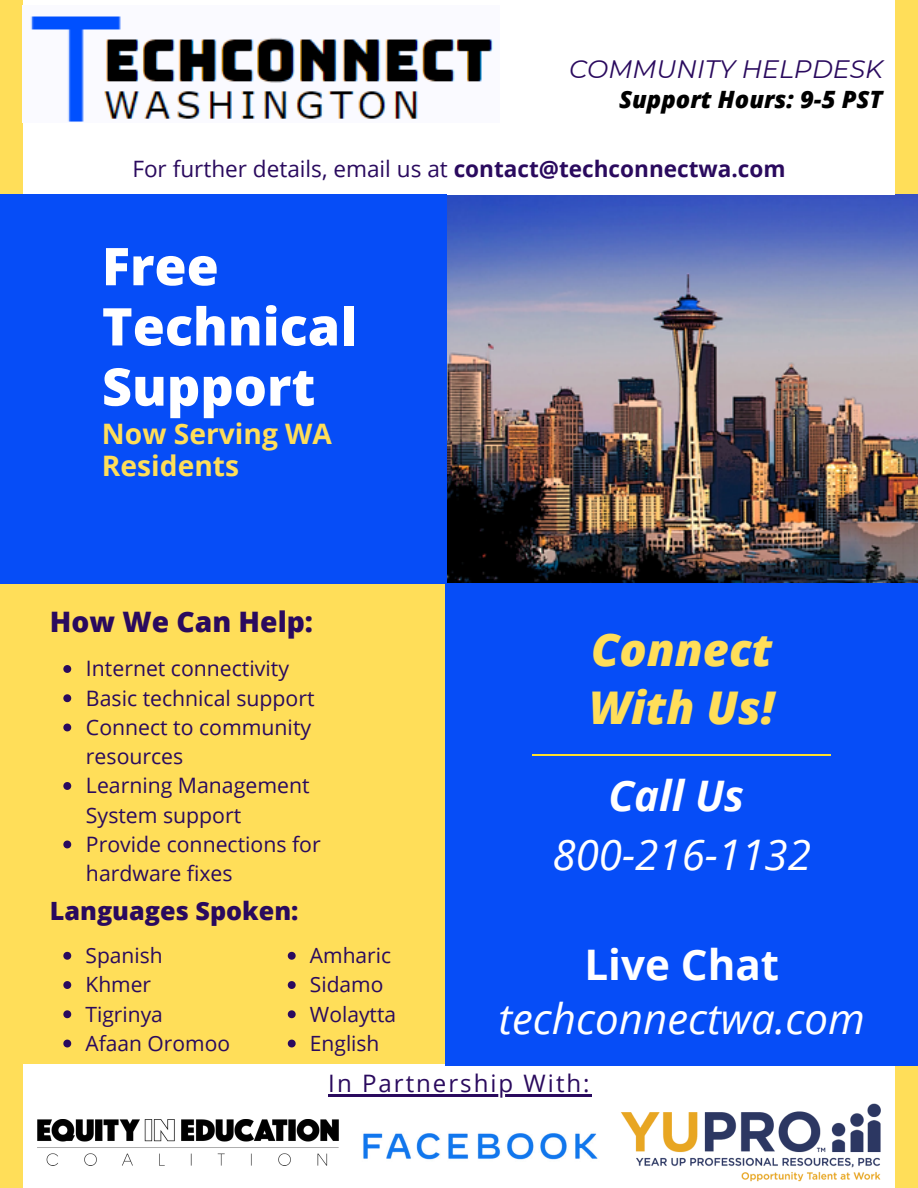
<style>
.page{position:relative;width:918px;height:1188px;background:#ffde59}
.page>*{position:absolute;margin:0;border:0;box-sizing:border-box;transform-origin:0 0}
.t1{font:800 52.05px/60.2px "Open Sans";color:#fff}
.t2{font:italic 800 45.15px/58.1px "Open Sans";color:#ffde59}
.t3{font:italic 42.15px "Open Sans";color:#fff}
.t4{font:700 42.15px "Open Sans";color:#fff}
.t5{font:italic 700 42.15px "Open Sans";color:#fff}
.t6{font:700 28.2px/31.5px "Open Sans";color:#ffde59}
.t7{font:800 28.2px "Open Sans";color:#2a0a5e}
.t8{font:italic 25.2px "Montserrat";color:#2a0a5e}
.t9{font:800 25.2px "Open Sans";color:#2a0a5e}
.t10{font:24px "Open Sans";letter-spacing:.085em;color:#2a0a5e}
.t11{font:italic 800 23.85px "Open Sans";color:#000}
.t12{font:22.5px "Open Sans";color:#2a0a5e}
.t13{font:21.3px/29.2px "Open Sans";color:#2a0a5e}
.t14{font:21px "Open Sans";color:#2a0a5e}
.s1{font-weight:700}
</style>
<div class="page">
<img style="left:447px;top:195px;width:471px;height:388px">
<div style="left:23px;top:0;width:872px;height:195px;background:#fff"></div>
<div style="left:0;top:195px;width:447px;height:389px;background:#064df7"></div>
<div style="left:23px;top:1065px;width:872px;height:123px;background:#fff"></div>
<div style="left:446px;top:583px;width:472px;height:483px;background:#064df7"></div>
<hr style="left:532px;top:754px;width:299px;height:1px;background:#ffdf2b">
<img style="left:30px;top:16px;width:463px;height:106px">
<img style="left:38px;top:1119px;width:300px;height:47px">
<img style="left:363px;top:1133px;width:235px;height:27px">
<img style="left:621px;top:1103px;width:260px;height:79px">
<svg style="left:63px;top:665px;width:8px;height:8px"></svg>
<svg style="left:63px;top:694px;width:8px;height:8px"></svg>
<svg style="left:63px;top:724px;width:8px;height:7px"></svg>
<svg style="left:63px;top:782px;width:8px;height:8px"></svg>
<svg style="left:63px;top:841px;width:8px;height:7px"></svg>
<svg style="left:63px;top:952px;width:8px;height:8px"></svg>
<svg style="left:63px;top:981px;width:8px;height:8px"></svg>
<svg style="left:63px;top:1010px;width:8px;height:8px"></svg>
<svg style="left:63px;top:1040px;width:8px;height:7px"></svg>
<svg style="left:288px;top:952px;width:8px;height:8px"></svg>
<svg style="left:288px;top:981px;width:8px;height:8px"></svg>
<svg style="left:288px;top:1010px;width:8px;height:8px"></svg>
<svg style="left:288px;top:1040px;width:8px;height:7px"></svg>
<hr style="left:328px;top:1094px;width:264px;height:3px;background:#2a0a5e">
<p class="t8" style="left:569px;top:54px;width:315px">COMMUNITY HELPDESK</p>
<p class="t11" style="left:619px;top:83px;width:265px">Support Hours: 9-5 PST</p>
<p class="t12" style="left:132px;top:153px;width:655px">For further details, email us at <span class="s1">contact@techconnectwa.com</span></p>
<p class="t1" style="left:102px;top:235px;width:256px">Free<br>Technical<br>Support</p>
<p class="t6" style="left:102px;top:418px;width:232px">Now Serving WA<br>Residents</p>
<p class="t7" style="left:50px;top:601px;width:265px">How We Can Help:</p>
<p class="t13" style="left:86px;top:653px;width:205px">Internet connectivity</p>
<p class="t13" style="left:86px;top:683px;width:230px">Basic technical support</p>
<p class="t13" style="left:86px;top:712px;width:227px">Connect to community resources</p>
<p class="t13" style="left:86px;top:770px;width:225px">Learning Management<br>System support</p>
<p class="t13" style="left:86px;top:829px;width:236px">Provide connections for hardware fixes</p>
<p class="t2" style="left:589px;top:620px;width:187px">Connect<br>With Us!</p>
<p class="t5" style="left:608px;top:766px;width:137px">Call Us</p>
<p class="t3" style="left:553px;top:825px;width:260px">800-216-1132</p>
<p class="t9" style="left:50px;top:894px;width:250px">Languages Spoken:</p>
<p class="t14" style="left:86px;top:941px;width:79px">Spanish</p>
<p class="t14" style="left:86px;top:970px;width:67px">Khmer</p>
<p class="t14" style="left:86px;top:999px;width:79px">Tigrinya</p>
<p class="t14" style="left:86px;top:1028px;width:146px">Afaan Oromoo</p>
<p class="t14" style="left:310px;top:941px;width:83px">Amharic</p>
<p class="t14" style="left:310px;top:970px;width:75px">Sidamo</p>
<p class="t14" style="left:310px;top:999px;width:88px">Wolaytta</p>
<p class="t14" style="left:310px;top:1028px;width:71px">English</p>
<p class="t10" style="left:328px;top:1066px;width:263px">In Partnership With:</p>
<p class="t4" style="left:584px;top:935px;width:196px">Live Chat</p>
<p class="t3" style="left:498px;top:989px;width:368px">techconnectwa.com</p>
</div>
